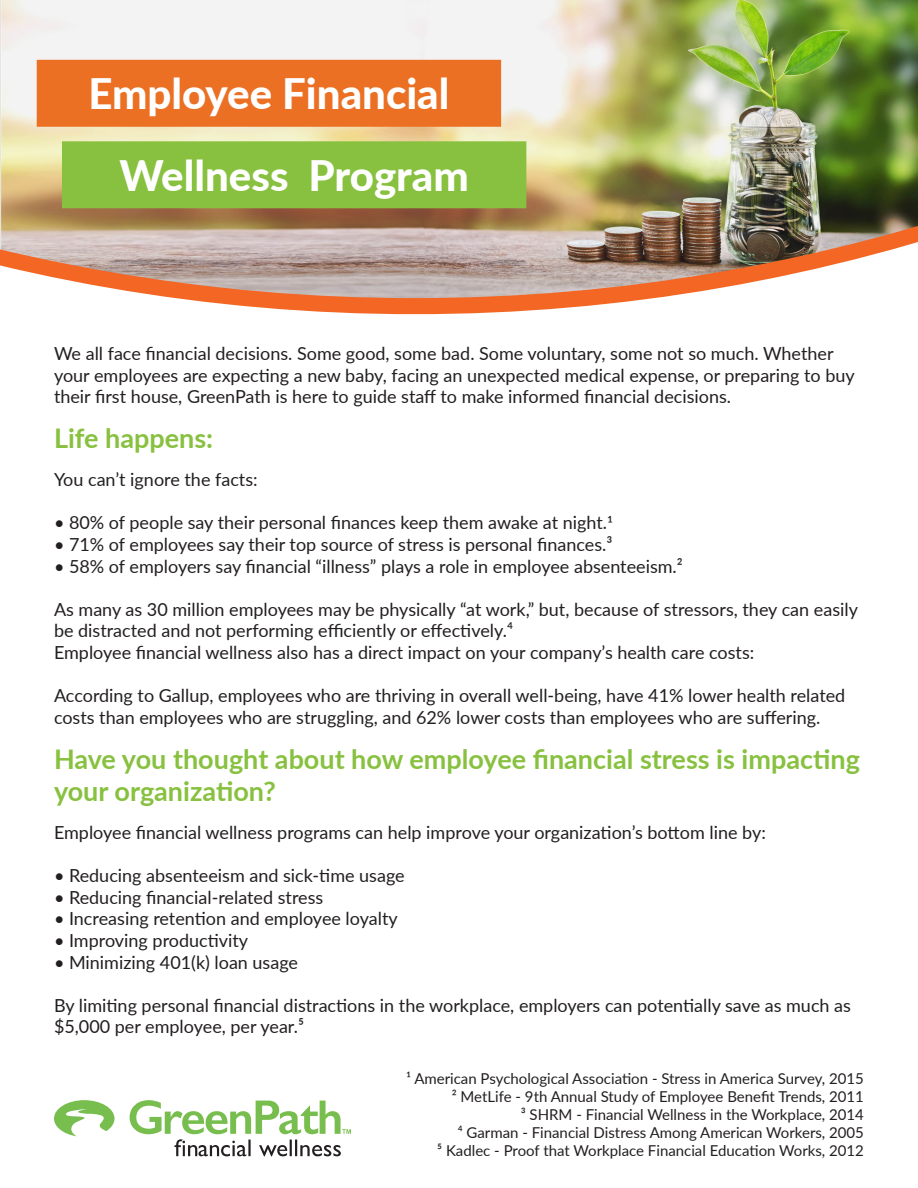
<style>
.page{position:relative;width:918px;height:1188px;background:#fff}
.page>*{position:absolute;margin:0;border:0;box-sizing:border-box;transform-origin:0 0}
.t1{font:800 42px "Lato";color:#fff}
.t2{font:700 27px/32.4px "Lato";color:#87c13f}
.t3{font:18px/21.6px "Lato";color:#231f20}
.t4{font:15px "Lato";color:#231f20}
</style>
<div class="page">
<img style="left:0;top:0;width:918px;height:192px">
<div style="left:37px;top:60px;width:464px;height:67px;background:#eb7023;border:2px solid #eb7023"></div>
<div style="left:62px;top:141px;width:464px;height:67px;background:#87c13f;border:2px solid #87c13f"></div>
<svg style="left:0;top:192px;width:918px;height:16px"></svg>
<img style="left:0;top:208px;width:918px;height:107px">
<svg style="left:130px;top:1100px;width:221px;height:56px"></svg>
<svg style="left:54px;top:1100px;width:61px;height:36px"></svg>
<p class="t1" style="left:88px;top:62px;width:363px">Employee Financial</p>
<p class="t1" style="left:120px;top:144px;width:351px">Wellness Program</p>
<p class="t3" style="left:54px;top:342px;width:802px">We all face financial decisions. Some good, some bad. Some voluntary, some not so much. Whether your employees are expecting a new baby, facing an unexpected medical expense, or preparing to buy their first house, GreenPath is here to guide staff to make informed financial decisions.</p>
<p class="t2" style="left:54px;top:421px;width:161px">Life happens:</p>
<p class="t3" style="left:54px;top:468px;width:205px">You can’t ignore the facts:</p>
<p class="t3" style="left:54px;top:511px;width:561px">• 80% of people say their personal finances keep them awake at night.1</p>
<p class="t3" style="left:54px;top:533px;width:560px">• 71% of employees say their top source of stress is personal finances.³</p>
<p class="t3" style="left:54px;top:555px;width:630px">• 58% of employers say financial “illness” plays a role in employee absenteeism.²</p>
<p class="t3" style="left:54px;top:598px;width:805px">As many as 30 million employees may be physically “at work,” but, because of stressors, they can easily be distracted and not performing efficiently or effectively.⁴</p>
<p class="t3" style="left:54px;top:641px;width:702px">Employee financial wellness also has a direct impact on your company’s health care costs:</p>
<p class="t3" style="left:54px;top:684px;width:793px">According to Gallup, employees who are thriving in overall well-being, have 41% lower health related costs than employees who are struggling, and 62% lower costs than employees who are suffering.</p>
<p class="t2" style="left:54px;top:742px;width:807px">Have you thought about how employee financial stress is impacting your organization?</p>
<p class="t3" style="left:54px;top:821px;width:713px">Employee financial wellness programs can help improve your organization’s bottom line by:</p>
<p class="t3" style="left:54px;top:864px;width:352px">• Reducing absenteeism and sick-time usage</p>
<p class="t3" style="left:54px;top:886px;width:271px">• Reducing financial-related stress</p>
<p class="t3" style="left:54px;top:907px;width:345px">• Increasing retention and employee loyalty</p>
<p class="t3" style="left:54px;top:929px;width:196px">• Improving productivity</p>
<p class="t3" style="left:54px;top:951px;width:246px">• Minimizing 401(k) loan usage</p>
<p class="t3" style="left:54px;top:994px;width:798px">By limiting personal financial distractions in the workplace, employers can potentially save as much as $5,000 per employee, per year.⁵</p>
<p class="t4" style="left:406px;top:1068px;width:459px">¹ American Psychological Association - Stress in America Survey, 2015</p>
<p class="t4" style="left:452px;top:1086px;width:414px">² MetLife - 9th Annual Study of Employee Benefit Trends, 2011</p>
<p class="t4" style="left:521px;top:1104px;width:345px">³ SHRM - Financial Wellness in the Workplace, 2014</p>
<p class="t4" style="left:458px;top:1122px;width:408px">⁴ Garman - Financial Distress Among American Workers, 2005</p>
<p class="t4" style="left:437px;top:1140px;width:428px">⁵ Kadlec - Proof that Workplace Financial Education Works, 2012</p>
</div>
